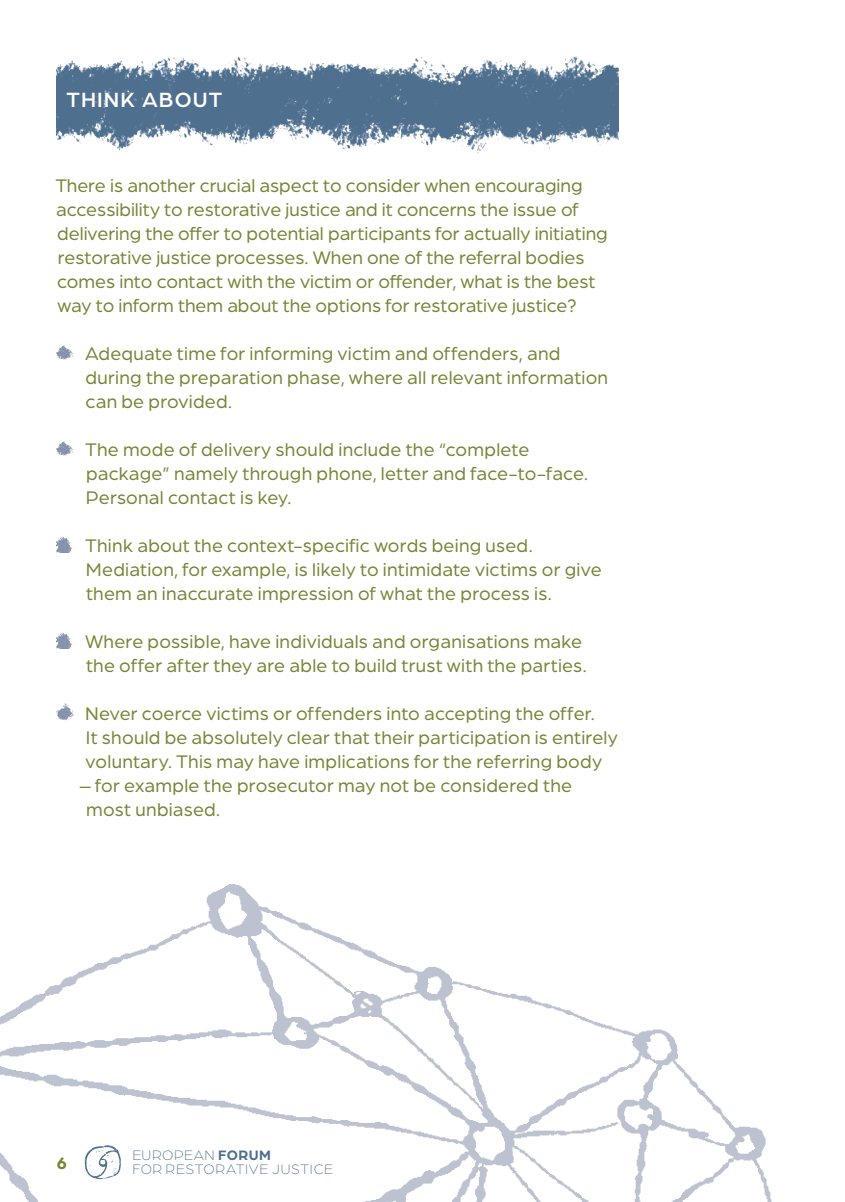
<style>
.page{position:relative;width:845px;height:1202px;background:#fff}
.page>*{position:absolute;margin:0;border:0;box-sizing:border-box;transform-origin:0 0}
.leading{font:500 22px "Arboria";letter-spacing:.05em;color:#fff}
.indentat{font:19.4px/24px "Arboria";letter-spacing:.01em;color:#768536}
.txt{font:19.4px/24px "Arboria";color:#768536}
.t1{font:700 18px "Arboria";color:#768536}
.t2{font:300 14.6px/13.8px "Arboria";letter-spacing:.04em;color:#4f6f8f}
.s1{font-weight:700}
</style>
<div class="page">
<img style="left:57px;top:57px;width:561px;height:97px">
<img style="left:0;top:884px;width:772px;height:318px">
<svg style="left:85px;top:1145px;width:36px;height:35px"></svg>
<img style="left:57px;top:345px;width:15px;height:15px">
<img style="left:57px;top:441px;width:15px;height:15px">
<img style="left:57px;top:536px;width:15px;height:16px">
<img style="left:57px;top:632px;width:15px;height:16px">
<img style="left:57px;top:704px;width:17px;height:16px">
<p class="leading" style="left:66px;top:85px;width:157px">THINK ABOUT</p>
<p class="txt" style="left:55px;top:173px;width:554px">There is another crucial aspect to consider when encouraging accessibility to restorative justice and it concerns the issue of delivering the offer to potential participants for actually initiating restorative justice processes. When one of the referral bodies comes into contact with the victim or offender, what is the best way to inform them about the options for restorative justice?</p>
<p class="indentat" style="left:85px;top:341px;width:524px">Adequate time for informing victim and offenders, and during the preparation phase, where all relevant information can be provided.</p>
<p class="indentat" style="left:85px;top:437px;width:504px">The mode of delivery should include the “complete package” namely through phone, letter and face-to-face.<br>Personal contact is key.</p>
<p class="indentat" style="left:85px;top:533px;width:518px">Think about the context-specific words being used.<br>Mediation, for example, is likely to intimidate victims or give them an inaccurate impression of what the process is.</p>
<p class="indentat" style="left:85px;top:629px;width:503px">Where possible, have individuals and organisations make the offer after they are able to build trust with the parties.</p>
<p class="indentat" style="left:85px;top:701px;width:534px">Never coerce victims or offenders into accepting the offer.<br>It should be absolutely clear that their participation is entirely voluntary. This may have implications for the referring body</p>
<p class="indentat" style="left:86px;top:773px;width:487px;text-indent:-7px">– for example the prosecutor may not be considered the most unbiased.</p>
<p class="t1" style="left:57px;top:1151px;width:12px">6</p>
<p class="t2" style="left:132px;top:1148px;width:202px">EUROPEAN <span class="s1">FORUM<br></span>FOR RESTORATIVE JUSTICE</p>
</div>
